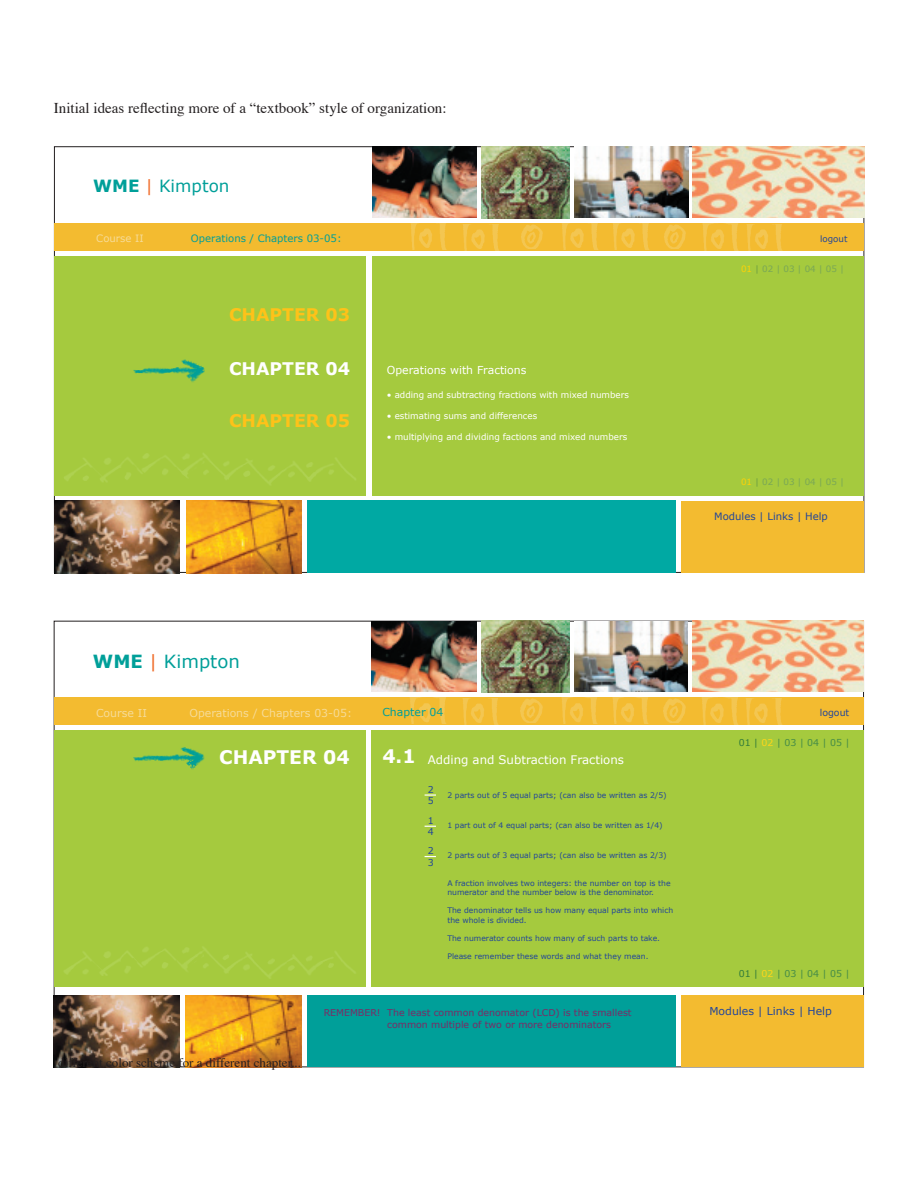
<style>
.page{position:relative;width:918px;height:1188px;background:#fff}
.page>*{position:absolute;margin:0;border:0;box-sizing:border-box;transform-origin:0 0}
.t1{font:700 18.75px "Verdana";color:#fff}
.t2{font:18.15px "Verdana";color:#009f99}
.t3{font:700 17.4px "Verdana";color:#fec219}
.t4{font:700 17.4px "Verdana";color:#fff}
.t5{font:16.8px "Verdana";color:#009f99}
.t6{font:15px "Times";color:#231f20}
.t7{font:13.05px "Times";color:#231f20}
.t8{font:11.7px "Verdana";color:#fff}
.t9{font:10.95px "Verdana";color:#f6db97}
.t10{font:10.95px "Verdana";color:#fff}
.t11{font:10.95px "Verdana";color:#22469a}
.t12{font:10.95px "Verdana";color:#009f99}
.t13{font:10.2px "Verdana";color:#009f99}
.t14{font:10.2px "Verdana";color:#22469a}
.t15{font:10.2px "Verdana";color:#f6db97}
.t16{font:9.45px/11.2px "Verdana";color:#7c2b65}
.t17{font:9.45px "Verdana";color:#468c47}
.t18{font:9.45px "Verdana";color:#22469a}
.t19{font:8.7px "Verdana";color:#fff}
.t20{font:8.7px "Verdana";color:#79a756}
.t21{font:8.7px "Verdana";color:#22469a}
.t22{font:7.65px/9.1px "Verdana";color:#22469a}
.s1{font-weight:700}
.s2{color:#f06f2e}
.s3{color:#fed205}
.s4{color:#6b9d43}
.s5{color:#337c3a}
.s6{color:#fed619}
</style>
<div class="page">
<div style="left:372px;top:730px;width:492px;height:257px;background:#a5ca3e"></div>
<div style="left:54px;top:697px;width:810px;height:28px;background:#f3bb30"></div>
<div style="left:54px;top:730px;width:312px;height:257px;background:#a5ca3e"></div>
<img style="left:692px;top:621px;width:172px;height:71px">
<img style="left:574px;top:621px;width:114px;height:71px">
<img style="left:372px;top:621px;width:105px;height:71px">
<img style="left:481px;top:621px;width:88px;height:72px">
<img style="left:410px;top:697px;width:89px;height:28px">
<img style="left:561px;top:697px;width:88px;height:27px">
<img style="left:702px;top:698px;width:35px;height:26px">
<img style="left:737px;top:698px;width:46px;height:27px">
<img style="left:520px;top:698px;width:23px;height:24px">
<img style="left:663px;top:698px;width:23px;height:24px">
<img style="left:53px;top:936px;width:303px;height:56px">
<div style="left:681px;top:995px;width:183px;height:72px;background:#f3bb30"></div>
<img style="left:54px;top:995px;width:126px;height:73px">
<div style="left:307px;top:995px;width:368px;height:72px;background:#009f99"></div>
<img style="left:186px;top:995px;width:116px;height:73px">
<img style="left:133px;top:747px;width:72px;height:23px">
<svg style="left:425px;top:794px;width:11px;height:2px"></svg>
<div style="left:372px;top:256px;width:491px;height:240px;background:#a5ca3e"></div>
<div style="left:54px;top:223px;width:810px;height:27px;background:#f3bb30"></div>
<div style="left:54px;top:256px;width:312px;height:240px;background:#a5ca3e"></div>
<img style="left:693px;top:147px;width:171px;height:70px">
<img style="left:575px;top:147px;width:113px;height:70px">
<img style="left:372px;top:147px;width:105px;height:70px">
<img style="left:482px;top:147px;width:88px;height:72px">
<div style="left:682px;top:501px;width:182px;height:72px;background:#f3bb30"></div>
<img style="left:54px;top:501px;width:126px;height:72px">
<div style="left:307px;top:501px;width:369px;height:72px;background:#00a9a3"></div>
<img style="left:186px;top:501px;width:116px;height:72px">
<img style="left:402px;top:223px;width:104px;height:28px">
<img style="left:562px;top:223px;width:88px;height:27px">
<img style="left:702px;top:224px;width:36px;height:26px">
<img style="left:738px;top:224px;width:51px;height:27px">
<img style="left:521px;top:224px;width:22px;height:24px">
<img style="left:664px;top:224px;width:22px;height:24px">
<img style="left:53px;top:443px;width:303px;height:55px">
<img style="left:133px;top:359px;width:72px;height:23px">
<p class="t6" style="left:54px;top:94px;width:394px">Initial ideas reflecting more of a “textbook” style of organization:</p>
<p class="t5" style="left:93px;top:176px;width:138px"><span class="s1">WME</span> <span class="s2">|</span> Kimpton</p>
<p class="t15" style="left:96px;top:232px;width:49px">Course II</p>
<p class="t13" style="left:191px;top:232px;width:152px">Operations / Chapters 03-05:</p>
<p class="t3" style="left:229px;top:304px;width:122px">CHAPTER 03</p>
<p class="t4" style="left:229px;top:358px;width:122px">CHAPTER 04</p>
<p class="t3" style="left:229px;top:409px;width:122px">CHAPTER 05</p>
<p class="t10" style="left:387px;top:363px;width:141px">Operations with Fractions</p>
<p class="t19" style="left:387px;top:389px;width:244px">• adding and subtracting fractions with mixed numbers</p>
<p class="t19" style="left:387px;top:410px;width:152px">• estimating sums and differences</p>
<p class="t19" style="left:387px;top:431px;width:242px">• multiplying and dividing factions and mixed numbers</p>
<p class="t21" style="left:820px;top:233px;width:29px">logout</p>
<p class="t20" style="left:741px;top:263px;width:104px"><span class="s3">01</span> <span class="s4">|</span> 02 | 03 | 04 | 05 |</p>
<p class="t20" style="left:741px;top:476px;width:104px"><span class="s3">01</span> <span class="s4">|</span> 02 | 03 | 04 | 05 |</p>
<p class="t14" style="left:714px;top:510px;width:115px">Modules | Links | Help</p>
<p class="t2" style="left:93px;top:650px;width:149px"><span class="s1">WME</span> <span class="s2">|</span> Kimpton</p>
<p class="t9" style="left:96px;top:706px;width:53px">Course II</p>
<p class="t9" style="left:189px;top:706px;width:164px">Operations / Chapters 03-05:</p>
<p class="t18" style="left:820px;top:707px;width:31px">logout</p>
<p class="t12" style="left:382px;top:705px;width:63px">Chapter 04</p>
<p class="t1" style="left:219px;top:745px;width:132px">CHAPTER 04</p>
<p class="t1" style="left:382px;top:744px;width:35px">4.1</p>
<p class="t8" style="left:428px;top:752px;width:198px">Adding and Subtraction Fractions</p>
<p class="t22" style="left:447px;top:790px;width:221px">2 parts out of 5 equal parts; (can also be written as 2/5)</p>
<p class="t22" style="left:447px;top:820px;width:217px">1 part out of 4 equal parts; (can also be written as 1/4)</p>
<p class="t22" style="left:447px;top:851px;width:221px">2 parts out of 3 equal parts; (can also be written as 2/3)</p>
<p class="t22" style="left:447px;top:878px;width:225px">A fraction involves two integers: the number on top is the numerator and the number below is the denominator.</p>
<p class="t22" style="left:447px;top:906px;width:227px">The denominator tells us how many equal parts into which the whole is divided.</p>
<p class="t22" style="left:447px;top:933px;width:214px">The numerator counts how many of such parts to take.</p>
<p class="t22" style="left:447px;top:952px;width:203px">Please remember these words and what they mean.</p>
<p class="t18" style="left:428px;top:784px;width:7px">2</p>
<p class="t18" style="left:428px;top:795px;width:7px">5</p>
<p class="t18" style="left:428px;top:815px;width:7px">1</p>
<p class="t18" style="left:428px;top:826px;width:7px">4</p>
<p class="t18" style="left:428px;top:845px;width:7px">2</p>
<p class="t18" style="left:428px;top:856px;width:7px">3</p>
<p class="t7" style="left:58px;top:1050px;width:244px">different color scheme for a different chapter...</p>
<p class="t16" style="left:387px;top:1007px;width:246px;text-indent:-64px">REMEMBER! The least common denomator (LCD) is the smallest common multiple of two or more denominators</p>
<p class="t17" style="left:739px;top:737px;width:113px"><span class="s5">01 |</span> <span class="s6">02</span> | 03 | 04 | 05 |</p>
<p class="t17" style="left:739px;top:967px;width:113px"><span class="s5">01 |</span> <span class="s6">02</span> | 03 | 04 | 05 |</p>
<p class="t11" style="left:709px;top:1004px;width:124px">Modules | Links | Help</p>
</div>
